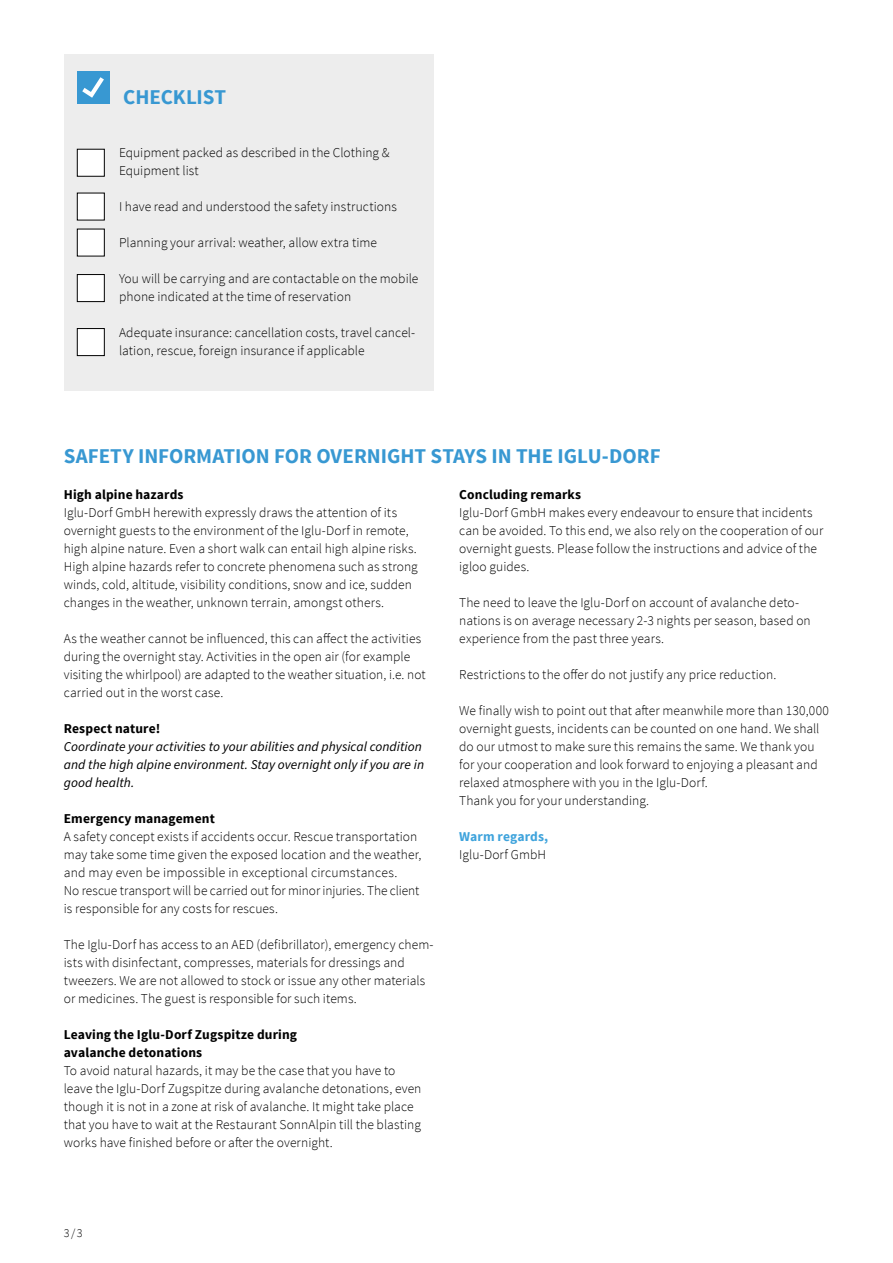
<style>
.page{position:relative;width:893px;height:1263px;background:#fff}
.page>*{position:absolute;margin:0;border:0;box-sizing:border-box;transform-origin:0 0}
.t1{font:700 21px "Source Sans Pro";color:#3898d2}
.t2{font:300 13.5px/18px "Source Sans Pro";letter-spacing:.005em;color:#000}
.t3{font:italic 13.5px/18px "Source Sans Pro";letter-spacing:.005em;color:#000}
.t4{font:700 13.5px/18px "Source Sans Pro";letter-spacing:.01em;color:#000}
.t5{font:700 13.5px "Source Sans Pro";letter-spacing:.01em;color:#3ea3dc}
.t6{font:300 12px "Source Sans Pro";color:#000}
</style>
<div class="page">
<div style="left:64px;top:54px;width:370px;height:337px;background:#ededed"></div>
<div style="left:77px;top:71px;width:32px;height:33px;background:#3898d2"></div>
<svg style="left:82px;top:77px;width:22px;height:21px"></svg>
<div style="left:77px;top:149px;width:27px;height:27px;background:#fff"></div>
<div style="left:77px;top:149px;width:28px;height:27px;border:1px solid #000"></div>
<div style="left:77px;top:193px;width:27px;height:27px;background:#fff"></div>
<div style="left:77px;top:193px;width:28px;height:27px;border:1px solid #000"></div>
<div style="left:77px;top:229px;width:27px;height:27px;background:#fff"></div>
<div style="left:77px;top:229px;width:28px;height:27px;border:1px solid #000"></div>
<div style="left:77px;top:275px;width:27px;height:27px;background:#fff"></div>
<div style="left:77px;top:274px;width:28px;height:28px;border:1px solid #000"></div>
<div style="left:77px;top:329px;width:27px;height:27px;background:#fff"></div>
<div style="left:77px;top:328px;width:28px;height:28px;border:1px solid #000"></div>
<h1 class="t1" style="left:123px;top:83px;width:104px">CHECKLIST</h1>
<p class="t2" style="left:119px;top:144px;width:272px">Equipment packed as described in the Clothing &amp;<br>Equipment list</p>
<p class="t2" style="left:119px;top:198px;width:279px">I have read and understood the safety instructions</p>
<p class="t2" style="left:119px;top:234px;width:259px">Planning your arrival: weather, allow extra time</p>
<p class="t2" style="left:119px;top:270px;width:301px">You will be carrying and are contactable on the mobile phone indicated at the time of reservation</p>
<p class="t2" style="left:119px;top:324px;width:298px">Adequate insurance: cancellation costs, travel cancel&shy;lation, rescue, foreign insurance if applicable</p>
<h1 class="t1" style="left:64px;top:443px;width:598px">SAFETY INFORMATION FOR OVERNIGHT STAYS IN THE IGLU-DORF</h1>
<p class="t4" style="left:64px;top:486px;width:121px">High alpine hazards</p>
<p class="t2" style="left:64px;top:504px;width:356px">Iglu-Dorf GmbH herewith expressly draws the attention of its overnight guests to the environment of the Iglu-Dorf in remote, high alpine nature. Even a short walk can entail high alpine risks.<br>High alpine hazards refer to concrete phenomena such as strong winds, cold, altitude, visibility conditions, snow and ice, sudden changes in the weather, unknown terrain, amongst others.</p>
<p class="t2" style="left:64px;top:630px;width:363px">As the weather cannot be influenced, this can affect the activities during the overnight stay. Activities in the open air (for example visiting the whirlpool) are adapted to the weather situation, i.e. not carried out in the worst case.</p>
<p class="t4" style="left:64px;top:720px;width:98px">Respect nature!</p>
<p class="t3" style="left:64px;top:738px;width:362px">Coordinate your activities to your abilities and physical condition and the high alpine environment. Stay overnight only if you are in good health.</p>
<p class="t4" style="left:64px;top:810px;width:153px">Emergency management</p>
<p class="t2" style="left:64px;top:828px;width:359px">A safety concept exists if accidents occur. Rescue transportation may take some time given the exposed location and the weather, and may even be impossible in exceptional circumstances.<br>No rescue transport will be carried out for minor injuries. The client is responsible for any costs for rescues.</p>
<p class="t2" style="left:64px;top:936px;width:371px">The Iglu-Dorf has access to an AED (defibrillator), emergency chem&shy;ists with disinfectant, compresses, materials for dressings and tweezers. We are not allowed to stock or issue any other materials or medicines. The guest is responsible for such items.</p>
<p class="t4" style="left:64px;top:1026px;width:235px">Leaving the Iglu-Dorf Zugspitze during avalanche detonations</p>
<p class="t2" style="left:64px;top:1062px;width:359px">To avoid natural hazards, it may be the case that you have to leave the Iglu-Dorf Zugspitze during avalanche detonations, even though it is not in a zone at risk of avalanche. It might take place that you have to wait at the Restaurant SonnAlpin till the blasting works have finished before or after the overnight.</p>
<p class="t4" style="left:459px;top:486px;width:124px">Concluding remarks</p>
<p class="t2" style="left:459px;top:504px;width:366px">Iglu-Dorf GmbH makes every endeavour to ensure that incidents can be avoided. To this end, we also rely on the cooperation of our overnight guests. Please follow the instructions and advice of the igloo guides.</p>
<p class="t2" style="left:459px;top:594px;width:353px">The need to leave the Iglu-Dorf on account of avalanche deto&shy;nations is on average necessary 2-3 nights per season, based on experience from the past three years.</p>
<p class="t2" style="left:459px;top:666px;width:319px">Restrictions to the offer do not justify any price reduction.</p>
<p class="t2" style="left:459px;top:702px;width:371px">We finally wish to point out that after meanwhile more than 130,000 overnight guests, incidents can be counted on one hand. We shall do our utmost to make sure this remains the same. We thank you for your cooperation and look forward to enjoying a pleasant and relaxed atmosphere with you in the Iglu-Dorf.<br>Thank you for your understanding.</p>
<p class="t5" style="left:459px;top:828px;width:91px">Warm regards,</p>
<p class="t2" style="left:459px;top:846px;width:88px">Iglu-Dorf GmbH</p>
<p class="t6" style="left:64px;top:1226px;width:20px">3/3</p>
</div>
